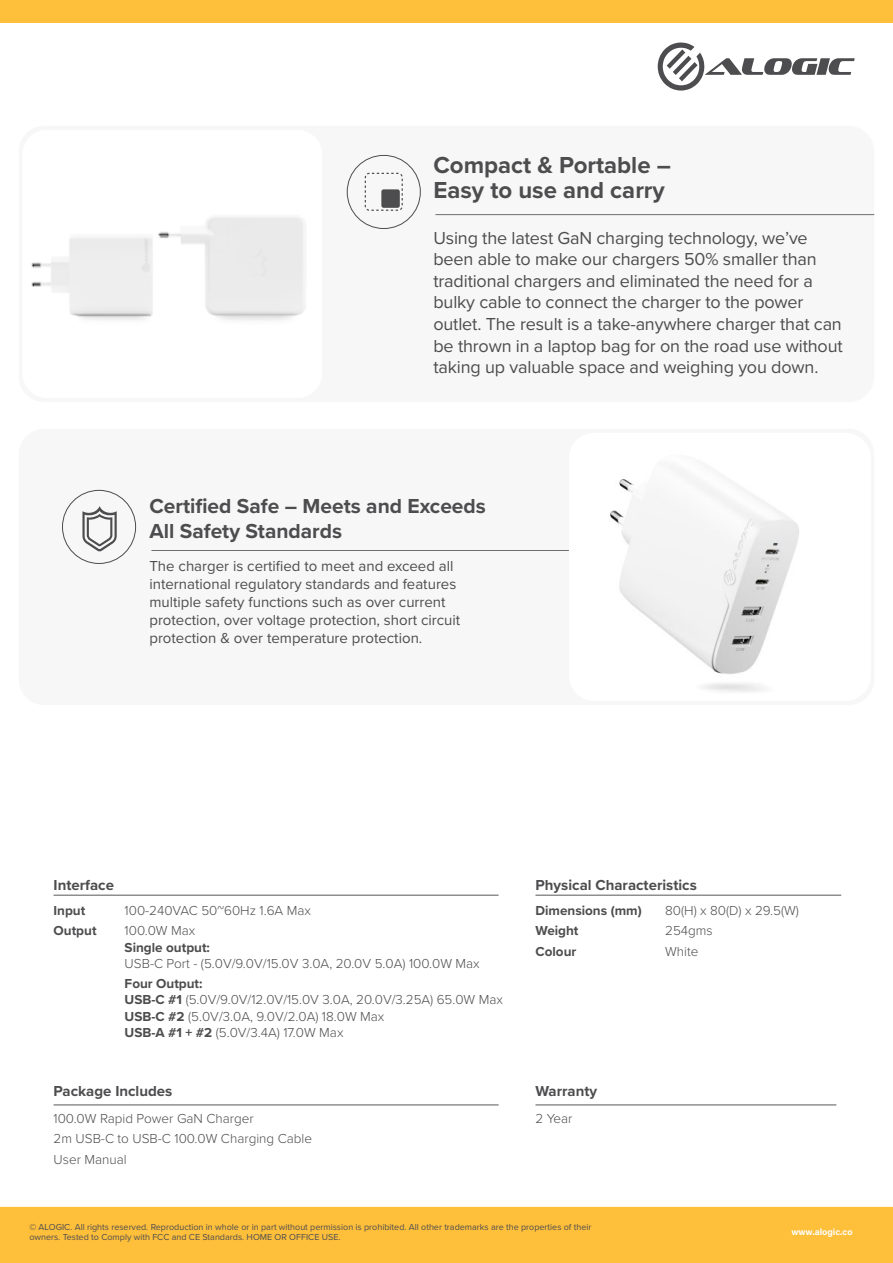
<style>
.page{position:relative;width:893px;height:1263px;background:#fff}
.page>*{position:absolute;margin:0;border:0;box-sizing:border-box;transform-origin:0 0}
.t1{font:700 24px/24.6px "Proxima Nova";color:#4d4d4f}
.t2{font:700 21px/24.6px "Proxima Nova";color:#4d4d4f}
.t3{font:18px/21.6px "Proxima Nova";letter-spacing:-.01em;color:#4d4d4f}
.t4{font:15px/18px "Proxima Nova";color:#4d4d4f}
.t5{font:700 15px "Proxima Nova";color:#4d4d4f}
.t6{font:300 13.5px/20.5px "Proxima Nova";color:#4d4d4f}
.t7{font:700 13.5px/20.5px "Proxima Nova";color:#4d4d4f}
.t8{font:9px/10.8px "Proxima Nova";color:#4d4d4f}
.t9{font:700 9px "Acumin Pro";color:#fff}
.s1{font-weight:700}
</style>
<div class="page">
<div style="left:0;top:1207px;width:893px;height:56px;background:#febf3b"></div>
<div style="left:0;top:0;width:893px;height:22px;background:#febf3b"></div>
<svg style="left:658px;top:42px;width:197px;height:49px"></svg>
<div style="left:19px;top:429px;width:855px;height:276px;background:#f7f7f7;border-radius:26px"></div>
<div style="left:19px;top:126px;width:855px;height:276px;background:#f7f7f7;border-radius:26px"></div>
<img style="left:31px;top:218px;width:272px;height:101px">
<hr style="left:151px;top:550px;width:533px;height:1px;background:#6d6e71">
<hr style="left:435px;top:214px;width:439px;height:1px;background:#6d6e71">
<img style="left:569px;top:479px;width:230px;height:211px">
<div style="left:62px;top:490px;width:74px;height:74px;border:1px solid #4d4d4f;border-radius:50%"></div>
<svg style="left:82px;top:506px;width:35px;height:46px"></svg>
<hr style="left:54px;top:895px;width:445px;height:1px;background:#555759">
<hr style="left:535px;top:895px;width:306px;height:1px;background:#555759">
<hr style="left:54px;top:1104px;width:445px;height:1px;background:#555759">
<hr style="left:535px;top:1104px;width:301px;height:1px;background:#555759">
<div style="left:347px;top:155px;width:74px;height:74px;border:1px solid #4d4d4f;border-radius:50%"></div>
<svg style="left:365px;top:173px;width:38px;height:38px"></svg>
<div style="left:381px;top:189px;width:19px;height:19px;background:#4d4d4f;border-radius:2px"></div>
<h1 class="t1" style="left:433px;top:153px;width:239px">Compact &amp; Portable –<br>Easy to use and carry</h1>
<p class="t3" style="left:433px;top:226px;width:411px">Using the latest GaN charging technology, we’ve been able to make our chargers 50% smaller than traditional chargers and eliminated the need for a bulky cable to connect the charger to the power outlet. The result is a take-anywhere charger that can be thrown in a laptop bag for on the road use without taking up valuable space and weighing you down.</p>
<h2 class="t2" style="left:149px;top:493px;width:338px">Certified Safe – Meets and Exceeds<br>All Safety Standards</h2>
<p class="t4" style="left:149px;top:556px;width:312px">The charger is certified to meet and exceed all international regulatory standards and features multiple safety functions such as over current protection, over voltage protection, short circuit protection &amp; over temperature protection.</p>
<p class="t5" style="left:54px;top:873px;width:62px">Interface</p>
<p class="t7" style="left:54px;top:900px;width:44px">Input<br>Output</p>
<p class="t6" style="left:125px;top:899px;width:188px">100-240VAC 50~60Hz 1.6A Max<br>100.0W Max</p>
<p class="t7" style="left:125px;top:936px;width:87px">Single output:</p>
<p class="t6" style="left:125px;top:952px;width:357px">USB-C Port - (5.0V/9.0V/15.0V 3.0A, 20.0V 5.0A) 100.0W Max</p>
<p class="t6" style="left:125px;top:975px;width:380px;line-height:16.2px"><span class="s1">Four Output:<br>USB-C #1</span> (5.0V/9.0V/12.0V/15.0V 3.0A, 20.0V/3.25A) 65.0W Max <span class="s1">USB-C #2</span> (5.0V/3.0A, 9.0V/2.0A) 18.0W Max<br><span class="s1">USB-A #1 + #2</span> (5.0V/3.4A) 17.0W Max</p>
<p class="t5" style="left:535px;top:873px;width:163px">Physical Characteristics</p>
<p class="t7" style="left:535px;top:900px;width:108px">Dimensions (mm)<br>Weight<br>Colour</p>
<p class="t6" style="left:665px;top:899px;width:135px">80(H) x 80(D) x 29.5(W)<br>254gms<br>White</p>
<p class="t5" style="left:54px;top:1080px;width:120px">Package Includes</p>
<p class="t5" style="left:535px;top:1080px;width:63px">Warranty</p>
<p class="t6" style="left:54px;top:1107px;width:260px">100.0W Rapid Power GaN Charger<br>2m USB-C to USB-C 100.0W Charging Cable<br>User Manual</p>
<p class="t6" style="left:535px;top:1107px;width:38px">2 Year</p>
<p class="t8" style="left:29px;top:1221px;width:564px">© ALOGIC. All rights reserved. Reproduction in whole or in part without permission is prohibited. All other trademarks are the properties of their owners. Tested to Comply with FCC and CE Standards. HOME OR OFFICE USE.</p>
<p class="t9" style="left:791px;top:1225px;width:63px">www.alogic.co</p>
</div>
